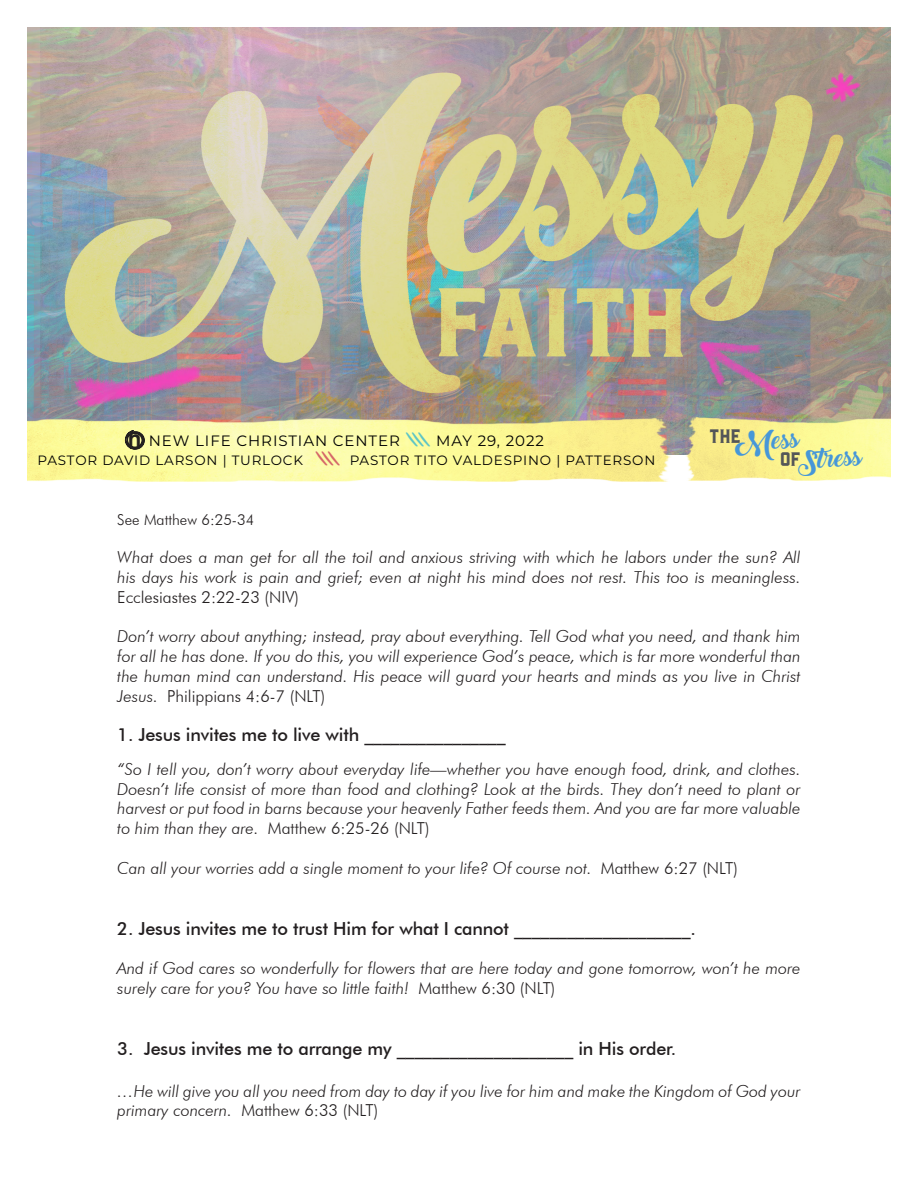
<style>
.page{position:relative;width:918px;height:1188px;background:#fff}
.page>*{position:absolute;margin:0;border:0;box-sizing:border-box;transform-origin:0 0}
.t1{font:25.2px "Backto Black Demo";color:#4797d8;scale:1.05 1}
.t2{font:700 21.6px "Century Gothic";color:#231f20;scale:1.05 1}
.t3{font:19.5px "Barley";color:#545658}
.t4{font:500 18px "Futura BT";letter-spacing:-.01em;color:#231f20}
.t5{font:italic 300 16.5px/19.8px "Futura BT";color:#231f20;text-align:justify}
.t6{font:15px "Montserrat";letter-spacing:.06em;color:#000001}
.t7{font:300 15px "Futura BT";color:#231f20}
.t8{font:600 14.85px "Montserrat";color:#231f20;scale:1.04 1}
.t9{font:13.5px "Montserrat";letter-spacing:.06em;color:#000001}
.t10{font:4.65px "Montserrat";letter-spacing:.11em;color:#231f20;scale:1.04 1}
.s1{font-family:"ACME Secret Agent";font-size:16.5px;color:#5dc5c6}
.s2{font-family:"ACME Secret Agent";font-size:16.5px;color:#d56669}
.s3{font-weight:300}
.s4{font-style:normal}
</style>
<div class="page">
<img style="left:27px;top:27px;width:864px;height:363px">
<img style="left:27px;top:390px;width:658px;height:92px">
<svg style="left:125px;top:430px;width:21px;height:20px"></svg>
<img style="left:685px;top:389px;width:206px;height:92px">
<p class="t2" style="left:128px;top:424px;width:14px">n</p>
<p class="t1" style="left:734px;top:429px;width:64px;rotate:-4deg">Mess</p>
<p class="t3" style="left:710px;top:423px;width:33px">The</p>
<p class="t6" style="left:149px;top:430px;width:397px">NEW LIFE CHRISTIAN CENTER <span class="s1">\\\</span> MAY 29, 2022</p>
<p class="t9" style="left:38px;top:451px;width:619px">PASTOR DAVID LARSON | TURLOCK <span class="s2">\\\</span> PASTOR TITO VALDESPINO | PATTERSON</p>
<p class="t8" style="left:116px;top:502px;width:57px"><span class="s3">new</span>life</p>
<p class="t10" style="left:117px;top:519px;width:32px">CHRISTIAN</p>
<p class="t10" style="left:151px;top:519px;width:23px">CENTER</p>
<p class="t1" style="left:796px;top:446px;width:64px;rotate:-4deg">Stress</p>
<p class="t3" style="left:781px;top:446px;width:22px">of</p>
<p class="t7" style="left:117px;top:511px;width:139px">See Matthew 6:25-34</p>
<p class="t5" style="left:117px;top:547px;width:685px">What does a man get for all the toil and anxious striving with which he labors under the sun? All his days his work is pain and grief; even at night his mind does not rest. This too is meaningless.<br><span class="s4">Ecclesiastes 2:22-23 (NIV)</span></p>
<p class="t5" style="left:117px;top:627px;width:685px">Don’t worry about anything; instead, pray about everything. Tell God what you need, and thank him for all he has done. If you do this, you will experience God’s peace, which is far more wonderful than the human mind can understand. His peace will guard your hearts and minds as you live in Christ Jesus. <span class="s4">Philippians 4:6-7 (NLT)</span></p>
<p class="t4" style="left:117px;top:724px;width:390px">1. Jesus invites me to live with ________________</p>
<p class="t5" style="left:117px;top:759px;width:685px">“So I tell you, don’t worry about everyday life—whether you have enough food, drink, and clothes.<br>Doesn’t life consist of more than food and clothing? Look at the birds. They don’t need to plant or harvest or put food in barns because your heavenly Father feeds them. And you are far more valuable to him than they are. <span class="s4">Matthew 6:25-26 (NLT)</span></p>
<p class="t5" style="left:117px;top:858px;width:622px">Can all your worries add a single moment to your life? Of course not. <span class="s4">Matthew 6:27 (NLT)</span></p>
<p class="t4" style="left:117px;top:918px;width:580px">2. Jesus invites me to trust Him for what I cannot ____________________.</p>
<p class="t5" style="left:117px;top:958px;width:685px">And if God cares so wonderfully for flowers that are here today and gone tomorrow, won’t he more surely care for you? You have so little faith! <span class="s4">Matthew 6:30 (NLT)</span></p>
<p class="t4" style="left:117px;top:1038px;width:560px">3. Jesus invites me to arrange my ____________________ in His order.</p>
<p class="t5" style="left:117px;top:1081px;width:685px">…He will give you all you need from day to day if you live for him and make the Kingdom of God your primary concern. <span class="s4">Matthew 6:33 (NLT)</span></p>
</div>
